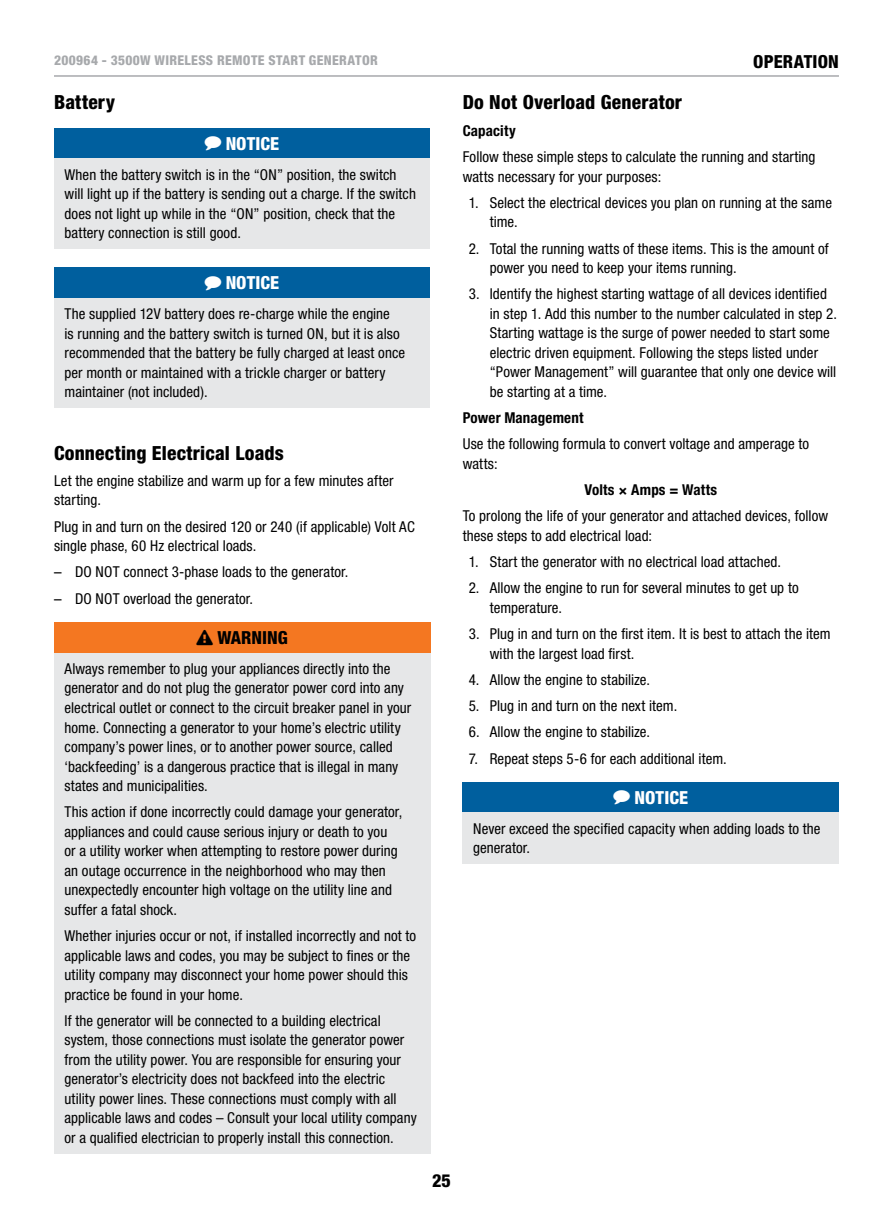
<style>
.page{position:relative;width:893px;height:1212px;background:#fff}
.page>*{position:absolute;margin:0;border:0;box-sizing:border-box;transform-origin:0 0}
.t1{font:800 condensed 19.5px "Helvetica Neue LT Std";letter-spacing:.01em;color:#000}
.t2{font:800 condensed 18px "Helvetica Neue LT Std";letter-spacing:.005em;color:#fff}
.t3{font:800 condensed 18px "Helvetica Neue LT Std";color:#000}
.t4{font:condensed 15px/19.5px "Helvetica Neue LT Std";letter-spacing:.005em;color:#000}
.t5{font:700 condensed 15px "Helvetica Neue LT Std";letter-spacing:.01em;color:#000}
.t6{font:800 condensed 13.5px "Helvetica Neue LT Std";letter-spacing:.03em;color:#a7a9ac}
.s1{font-stretch:normal}
</style>
<div class="page">
<hr style="left:54px;top:75px;width:785px;height:2px;background:#a7a9ac">
<div style="left:54px;top:128px;width:376px;height:31px;background:#005f9e"></div>
<div style="left:54px;top:159px;width:376px;height:90px;background:#e6e7e8"></div>
<div style="left:54px;top:268px;width:376px;height:30px;background:#005f9e"></div>
<div style="left:54px;top:298px;width:376px;height:110px;background:#e6e7e8"></div>
<div style="left:54px;top:622px;width:376px;height:31px;background:#f47721"></div>
<div style="left:54px;top:653px;width:376px;height:500px;background:#e6e7e8"></div>
<div style="left:463px;top:782px;width:376px;height:31px;background:#005f9e"></div>
<div style="left:463px;top:813px;width:376px;height:51px;background:#e6e7e8"></div>
<p class="t6" style="left:54px;top:52px;width:113px">200964 - 3500W Wireless</p>
<p class="t6" style="left:217px;top:52px;width:11px">Remote</p>
<p class="t6" style="left:268px;top:52px;width:11px">Start</p>
<p class="t6" style="left:309px;top:52px;width:10px">Generator</p>
<p class="t3" style="left:753px;top:50px;width:21px">Operation</p>
<h1 class="t1" style="left:54px;top:90px;width:63px">Battery</h1>
<p class="t2" style="left:205px;top:132px;width:76px">◆ NOTICE</p>
<p class="t4" style="left:64px;top:165px;width:353px">When the battery switch is in the “ON” position, the switch will light up if the battery is sending out a charge. If the switch does not light up while in the “ON” position, check that the battery connection is still good.</p>
<p class="t2" style="left:205px;top:271px;width:76px">◆ NOTICE</p>
<p class="t4" style="left:64px;top:304px;width:342px">The supplied 12V battery does re-charge while the engine<br>is running and the battery switch is turned ON, but it is also recommended that the battery be fully charged at least once per month or maintained with a trickle charger or battery maintainer (not included).</p>
<h1 class="t1" style="left:54px;top:440px;width:231px">Connecting Electrical Loads</h1>
<p class="t4" style="left:54px;top:471px;width:341px">Let the engine stabilize and warm up for a few minutes after starting.</p>
<p class="t4" style="left:54px;top:516px;width:362px">Plug in and turn on the desired 120 or 240 (if applicable) Volt AC single phase, 60 Hz electrical loads.</p>
<p class="t4" style="left:54px;top:562px;width:296px"><span class="s1">–</span> DO NOT connect 3-phase loads to the generator.</p>
<p class="t4" style="left:54px;top:588px;width:201px"><span class="s1">–</span> DO NOT overload the generator.</p>
<p class="t3" style="left:196px;top:626px;width:93px">❑ WARNING</p>
<p class="t4" style="left:64px;top:659px;width:348px">Always remember to plug your appliances directly into the generator and do not plug the generator power cord into any electrical outlet or connect to the circuit breaker panel in your home. Connecting a generator to your home’s electric utility company’s power lines, or to another power source, called ‘backfeeding’ is a dangerous practice that is illegal in many states and municipalities.</p>
<p class="t4" style="left:64px;top:802px;width:339px">This action if done incorrectly could damage your generator, appliances and could cause serious injury or death to you<br>or a utility worker when attempting to restore power during an outage occurrence in the neighborhood who may then unexpectedly encounter high voltage on the utility line and suffer a fatal shock.</p>
<p class="t4" style="left:64px;top:926px;width:353px">Whether injuries occur or not, if installed incorrectly and not to applicable laws and codes, you may be subject to fines or the utility company may disconnect your home power should this practice be found in your home.</p>
<p class="t4" style="left:64px;top:1010px;width:354px">If the generator will be connected to a building electrical system, those connections must isolate the generator power from the utility power. You are responsible for ensuring your generator’s electricity does not backfeed into the electric utility power lines. These connections must comply with all applicable laws and codes – Consult your local utility company or a qualified electrician to properly install this connection.</p>
<h1 class="t1" style="left:463px;top:90px;width:221px">Do Not Overload Generator</h1>
<p class="t5" style="left:463px;top:121px;width:54px">Capacity</p>
<p class="t4" style="left:463px;top:147px;width:354px">Follow these simple steps to calculate the running and starting watts necessary for your purposes:</p>
<p class="t4" style="left:490px;top:193px;width:344px;text-indent:-21px">1. Select the electrical devices you plan on running at the same time.</p>
<p class="t4" style="left:490px;top:238px;width:341px;text-indent:-21px">2. Total the running watts of these items. This is the amount of power you need to keep your items running.</p>
<p class="t4" style="left:490px;top:284px;width:349px;text-indent:-21px">3. Identify the highest starting wattage of all devices identified in step 1. Add this number to the number calculated in step 2.<br>Starting wattage is the surge of power needed to start some electric driven equipment. Following the steps listed under “Power Management” will guarantee that only one device will be starting at a time.</p>
<p class="t5" style="left:463px;top:409px;width:122px">Power Management</p>
<p class="t4" style="left:463px;top:434px;width:348px">Use the following formula to convert voltage and amperage to watts:</p>
<p class="t5" style="left:584px;top:481px;width:134px">Volts × Amps = Watts</p>
<p class="t4" style="left:463px;top:506px;width:367px">To prolong the life of your generator and attached devices, follow these steps to add electrical load:</p>
<p class="t4" style="left:469px;top:552px;width:314px">1. Start the generator with no electrical load attached.</p>
<p class="t4" style="left:490px;top:578px;width:310px;text-indent:-21px">2. Allow the engine to run for several minutes to get up to temperature.</p>
<p class="t4" style="left:490px;top:624px;width:343px;text-indent:-21px">3. Plug in and turn on the first item. It is best to attach the item with the largest load first.</p>
<p class="t4" style="left:469px;top:670px;width:183px">4. Allow the engine to stabilize.</p>
<p class="t4" style="left:469px;top:696px;width:210px">5. Plug in and turn on the next item.</p>
<p class="t4" style="left:469px;top:722px;width:183px">6. Allow the engine to stabilize.</p>
<p class="t4" style="left:469px;top:748px;width:260px">7. Repeat steps 5-6 for each additional item.</p>
<p class="t2" style="left:613px;top:786px;width:76px">◆ NOTICE</p>
<p class="t4" style="left:473px;top:819px;width:349px">Never exceed the specified capacity when adding loads to the generator.</p>
<p class="t3" style="left:432px;top:1169px;width:20px">25</p>
</div>
